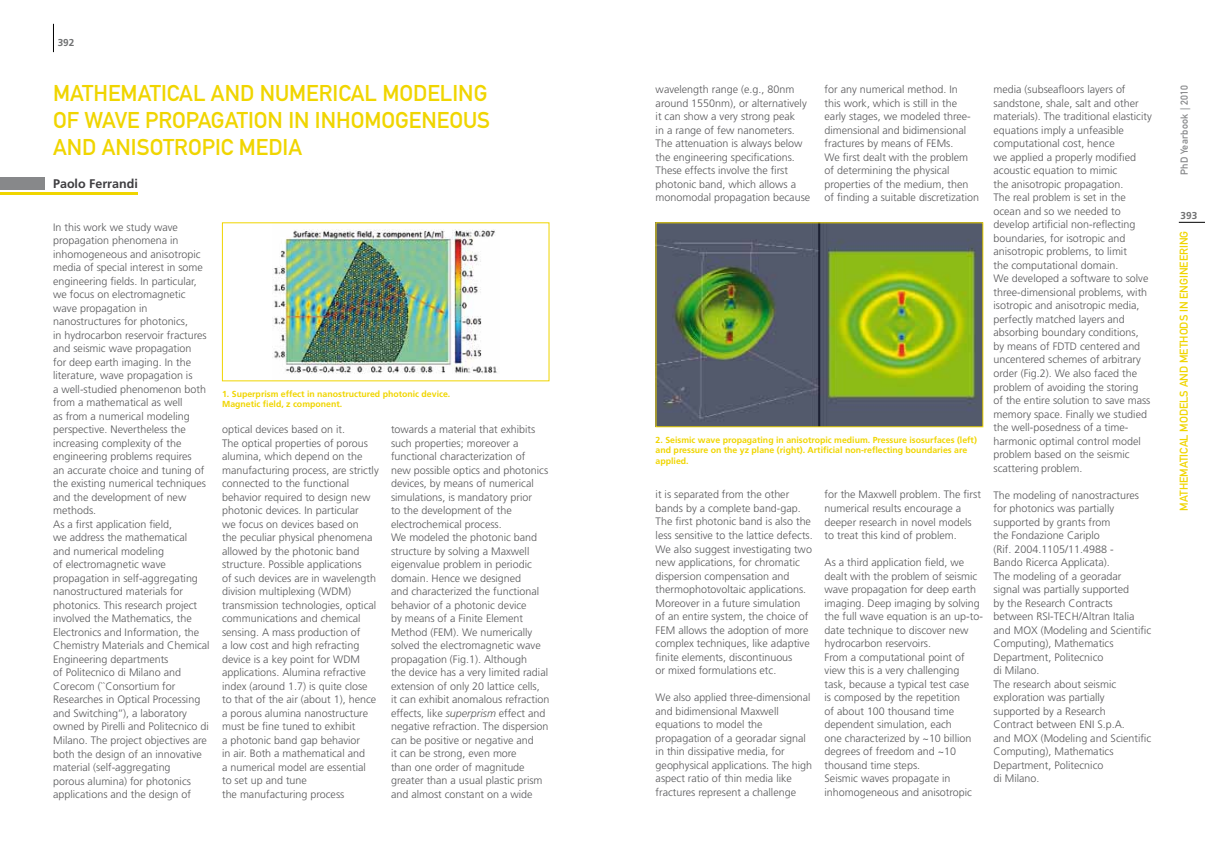
<style>
.page{position:relative;width:1205px;height:851px;background:#fff}
.page>*{position:absolute;margin:0;border:0;box-sizing:border-box;transform-origin:0 0}
.t1{font:22.5px "DIN Mittelschrift Std";color:#f0d500}
.t2{font:700 12.5px "Frutiger LT Std";color:#3e3d40}
.t3{font:11.25px "DIN Mittelschrift Std";color:#f0d500}
.t4{font:300 10.75px/13.5px "Frutiger LT Std";color:#58585a}
.t5{font:10px "DIN Mittelschrift Std";letter-spacing:.03em;color:#87888a}
.t6{font:700 10px "Frutiger LT Std";color:#707172}
.t7{font:700 8.75px/10.5px "Frutiger LT Std";color:#f0d500}
.s1{font-style:italic}
</style>
<div class="page">
<svg style="left:53px;top:24px;width:1px;height:28px"></svg>
<svg style="left:1179px;top:222px;width:26px;height:1px"></svg>
<hr style="left:0;top:192px;width:138px;height:3px;background:#f0d500">
<div style="left:0;top:178px;width:44px;height:12px;background:#87888a"></div>
<img style="left:272px;top:229px;width:225px;height:145px">
<img style="left:658px;top:224px;width:323px;height:201px">
<div style="left:656px;top:222px;width:327px;height:205px;border:1px solid #f0d500"></div>
<p class="t6" style="left:58px;top:37px;width:18px">392</p>
<h1 class="t1" style="left:53px;top:80px;width:31px">MATHEMATICAL</h1>
<h1 class="t1" style="left:211px;top:80px;width:16px">AND</h1>
<h1 class="t1" style="left:260px;top:80px;width:29px">NUMERICAL</h1>
<h1 class="t1" style="left:382px;top:80px;width:44px">MODELING</h1>
<h1 class="t1" style="left:53px;top:107px;width:63px">OF WAVE</h1>
<h1 class="t1" style="left:145px;top:107px;width:53px">PROPAGATI</h1>
<h1 class="t1" style="left:254px;top:107px;width:156px">ON IN INHOMOGENE</h1>
<h1 class="t1" style="left:449px;top:107px;width:28px">OUS</h1>
<h1 class="t1" style="left:53px;top:134px;width:16px">AND</h1>
<h1 class="t1" style="left:102px;top:134px;width:167px">ANISOTROPIC MEDIA</h1>
<p class="t2" style="left:53px;top:176px;width:86px">Paolo Ferrandi</p>
<p class="t4" style="left:53px;top:220px;width:158px">In this work we study wave propagation phenomena in inhomogeneous and anisotropic media of special interest in some engineering fields. In particular, we focus on electromagnetic wave propagation in nanostructures for photonics,<br>in hydrocarbon reservoir fractures and seismic wave propagation<br>for deep earth imaging. In the literature, wave propagation is<br>a well-studied phenomenon both from a mathematical as well<br>as from a numerical modeling perspective. Nevertheless the increasing complexity of the engineering problems requires<br>an accurate choice and tuning of the existing numerical techniques and the development of new methods.<br>As a first application field,<br>we address the mathematical<br>and numerical modeling<br>of electromagnetic wave propagation in self-aggregating nanostructured materials for photonics. This research project involved the Mathematics, the<br>Electronics and Information, the<br>Chemistry Materials and Chemical<br>Engineering departments<br>of Politecnico di Milano and<br>Corecom (``Consortium for<br>Researches in Optical Processing and Switching’’), a laboratory owned by Pirelli and Politecnico di<br>Milano. The project objectives are both the design of an innovative material (self-aggregating<br>porous alumina) for photonics applications and the design of</p>
<p class="t7" style="left:222px;top:388px;width:230px">1. Superprism effect in nanostructured photonic device.<br>Magnetic field, z component.</p>
<p class="t4" style="left:222px;top:422px;width:158px">optical devices based on it.<br>The optical properties of porous alumina, which depend on the manufacturing process, are strictly connected to the functional behavior required to design new photonic devices. In particular<br>we focus on devices based on<br>the peculiar physical phenomena allowed by the photonic band structure. Possible applications<br>of such devices are in wavelength division multiplexing (WDM) transmission technologies, optical communications and chemical sensing. A mass production of<br>a low cost and high refracting device is a key point for WDM applications. Alumina refractive index (around 1.7) is quite close to that of the air (about 1), hence a porous alumina nanostructure must be fine tuned to exhibit<br>a photonic band gap behavior<br>in air. Both a mathematical and<br>a numerical model are essential<br>to set up and tune<br>the manufacturing process</p>
<p class="t4" style="left:391px;top:422px;width:160px">towards a material that exhibits such properties; moreover a functional characterization of<br>new possible optics and photonics devices, by means of numerical simulations, is mandatory prior<br>to the development of the electrochemical process.<br>We modeled the photonic band structure by solving a Maxwell eigenvalue problem in periodic domain. Hence we designed<br>and characterized the functional behavior of a photonic device<br>by means of a Finite Element<br>Method (FEM). We numerically solved the electromagnetic wave propagation (Fig.1). Although<br>the device has a very limited radial extension of only 20 lattice cells,<br>it can exhibit anomalous refraction effects, like <span class="s1">superprism</span> effect and negative refraction. The dispersion can be positive or negative and<br>it can be strong, even more<br>than one order of magnitude greater than a usual plastic prism and almost constant on a wide</p>
<p class="t4" style="left:656px;top:83px;width:156px">wavelength range (e.g., 80nm around 1550nm), or alternatively it can show a very strong peak<br>in a range of few nanometers.<br>The attenuation is always below the engineering specifications.<br>These effects involve the first photonic band, which allows a monomodal propagation because</p>
<p class="t4" style="left:824px;top:83px;width:156px">for any numerical method. In<br>this work, which is still in the early stages, we modeled three&shy;dimensional and bidimensional fractures by means of FEMs.<br>We first dealt with the problem of determining the physical properties of the medium, then of finding a suitable discretization</p>
<p class="t7" style="left:656px;top:434px;width:323px">2. Seismic wave propagating in anisotropic medium. Pressure isosurfaces (left) and pressure on the yz plane (right). Artificial non-reflecting boundaries are applied.</p>
<p class="t4" style="left:656px;top:488px;width:159px">it is separated from the other bands by a complete band-gap.<br>The first photonic band is also the less sensitive to the lattice defects.<br>We also suggest investigating two new applications, for chromatic dispersion compensation and thermophotovoltaic applications.<br>Moreover in a future simulation<br>of an entire system, the choice of<br>FEM allows the adoption of more complex techniques, like adaptive finite elements, discontinuous<br>or mixed formulations etc.</p>
<p class="t4" style="left:656px;top:690px;width:158px">We also applied three-dimensional and bidimensional Maxwell equations to model the propagation of a georadar signal in thin dissipative media, for geophysical applications. The high aspect ratio of thin media like fractures represent a challenge</p>
<p class="t4" style="left:824px;top:488px;width:158px">for the Maxwell problem. The first numerical results encourage a deeper research in novel models to treat this kind of problem.</p>
<p class="t4" style="left:824px;top:555px;width:160px">As a third application field, we dealt with the problem of seismic wave propagation for deep earth imaging. Deep imaging by solving the full wave equation is an up-to&shy;date technique to discover new hydrocarbon reservoirs.<br>From a computational point of view this is a very challenging task, because a typical test case<br>is composed by the repetition<br>of about 100 thousand time dependent simulation, each<br>one characterized by ~10 billion degrees of freedom and ~10 thousand time steps.<br>Seismic waves propagate in inhomogeneous and anisotropic</p>
<p class="t4" style="left:993px;top:83px;width:160px">media (subseafloors layers of sandstone, shale, salt and other materials). The traditional elasticity equations imply a unfeasible computational cost, hence<br>we applied a properly modified acoustic equation to mimic<br>the anisotropic propagation.<br>The real problem is set in the ocean and so we needed to develop artificial non-reflecting boundaries, for isotropic and anisotropic problems, to limit<br>the computational domain.<br>We developed a software to solve three-dimensional problems, with isotropic and anisotropic media, perfectly matched layers and absorbing boundary conditions, by means of FDTD centered and uncentered schemes of arbitrary order (Fig.2). We also faced the problem of avoiding the storing<br>of the entire solution to save mass memory space. Finally we studied the well-posedness of a time&shy;harmonic optimal control model problem based on the seismic scattering problem.</p>
<p class="t4" style="left:993px;top:488px;width:159px">The modeling of nanostractures for photonics was partially supported by grants from<br>the Fondazione Cariplo<br>(Rif. 2004.1105/11.4988 -<br>Bando Ricerca Applicata).<br>The modeling of a georadar<br>signal was partially supported<br>by the Research Contracts between RSI-TECH/Altran Italia and MOX (Modeling and Scientific<br>Computing), Mathematics<br>Department, Politecnico<br>di Milano.<br>The research about seismic exploration was partially supported by a Research<br>Contract between ENI S.p.A.<br>and MOX (Modeling and Scientific<br>Computing), Mathematics<br>Department, Politecnico<br>di Milano.</p>
<p class="t5" style="left:1178px;top:175px;width:92px;rotate:-90deg">PHD YEARBOOK | 2010</p>
<p class="t6" style="left:1180px;top:210px;width:18px">393</p>
<p class="t3" style="left:1177px;top:510px;width:281px;rotate:-90deg">MATHEMATICAL MODELS AND METHODS IN ENGINEERING</p>
</div>
